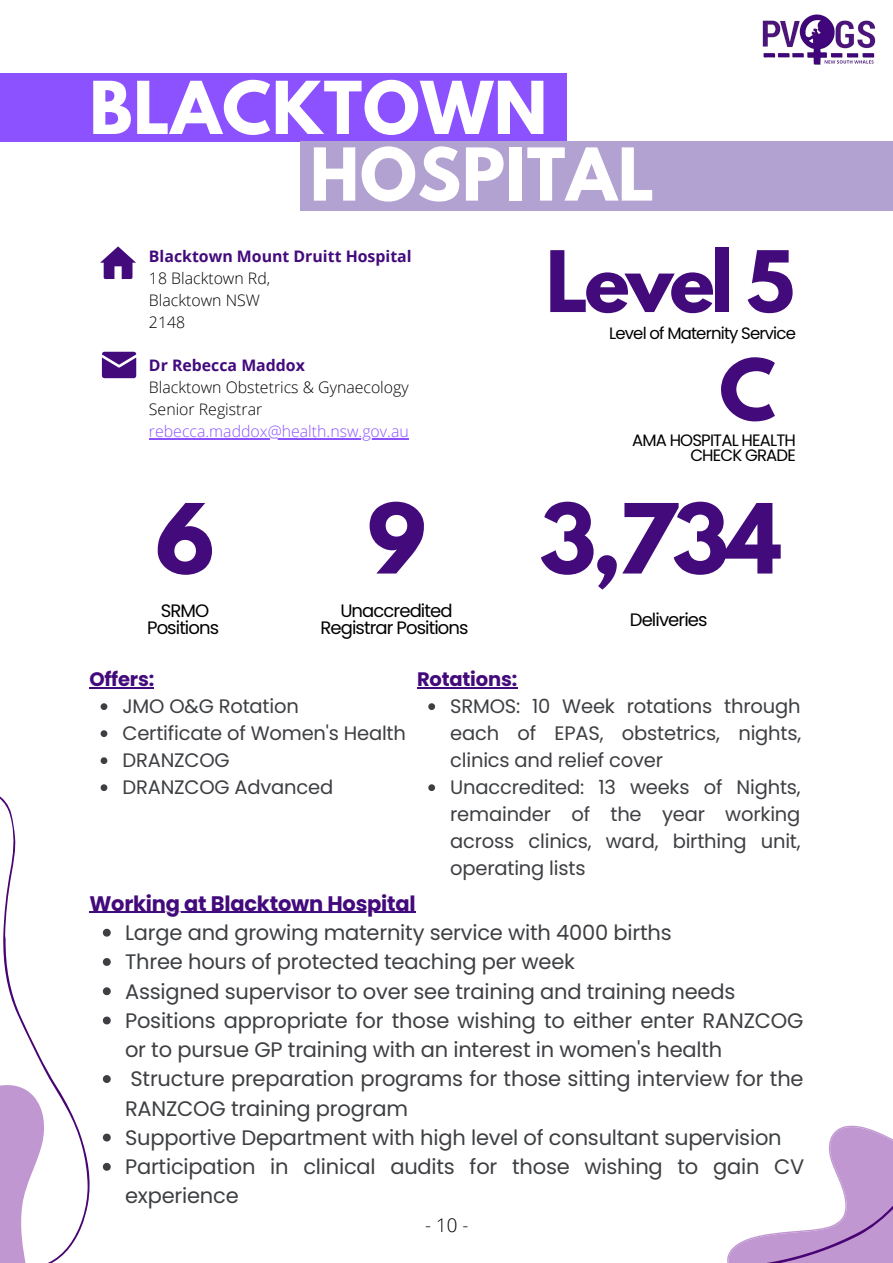
<style>
.page{position:relative;width:893px;height:1263px;background:#fff}
.page>*{position:absolute;margin:0;border:0;box-sizing:border-box;transform-origin:0 0}
.t1{font:700 85.5px "League Spartan";color:#430a7c}
.t2{font:700 75px "League Spartan";letter-spacing:-.05em;color:#430a7c}
.t3{font:700 64.5px/66.6px "League Spartan";letter-spacing:.015em;color:#fff}
.t4{font:21px/29.2px "Poppins";letter-spacing:-.01em;color:#3d3f42}
.t5{font:700 21px "Poppins";letter-spacing:-.01em;color:#430a7c}
.t6{font:19.5px/27px "Poppins";letter-spacing:-.01em;color:#3d3f42}
.t7{font:700 19.5px "Poppins";letter-spacing:-.01em;color:#430a7c}
.t8{font:300 18.75px "Open Sans";color:#000}
.t9{font:18px/16.9px "Poppins";letter-spacing:-.05em;color:#000;text-align:center}
.t10{font:16.5px/14.6px "Poppins";letter-spacing:-.05em;color:#000;text-align:right}
.t11{font:300 15.9px/22px "Open Sans";color:#000}
.t12{font:700 15.9px "Open Sans";color:#430a7c}
.t13{font:300 15.9px "Open Sans";color:#8c52ff}
</style>
<div class="page">
<div style="left:0;top:73px;width:566px;height:68px;background:#8c52ff"></div>
<div style="left:300px;top:141px;width:593px;height:70px;background:#b2a2d2"></div>
<svg style="left:102px;top:352px;width:34px;height:26px"></svg>
<svg style="left:100px;top:246px;width:36px;height:33px"></svg>
<hr style="left:149px;top:438px;width:260px;height:1px;background:#8c52ff">
<svg style="left:103px;top:929px;width:8px;height:8px"></svg>
<svg style="left:103px;top:958px;width:8px;height:8px"></svg>
<svg style="left:103px;top:987px;width:8px;height:8px"></svg>
<svg style="left:103px;top:1016px;width:8px;height:8px"></svg>
<svg style="left:103px;top:1075px;width:8px;height:8px"></svg>
<svg style="left:103px;top:1133px;width:8px;height:8px"></svg>
<svg style="left:103px;top:1163px;width:8px;height:8px"></svg>
<hr style="left:89px;top:912px;width:326px;height:1px;background:#430a7c">
<svg style="left:101px;top:703px;width:6px;height:7px"></svg>
<svg style="left:101px;top:730px;width:6px;height:7px"></svg>
<svg style="left:101px;top:757px;width:6px;height:7px"></svg>
<svg style="left:101px;top:784px;width:6px;height:7px"></svg>
<hr style="left:89px;top:687px;width:65px;height:2px;background:#430a7c">
<svg style="left:428px;top:703px;width:7px;height:7px"></svg>
<svg style="left:428px;top:784px;width:7px;height:7px"></svg>
<hr style="left:417px;top:687px;width:100px;height:2px;background:#430a7c">
<img style="left:762px;top:14px;width:114px;height:51px">
<svg style="left:0;top:796px;width:92px;height:467px"></svg>
<svg style="left:727px;top:1125px;width:166px;height:138px"></svg>
<h3 class="t3" style="left:310px;top:83px;width:346px;text-indent:-221px">BLACKTOWN<br>HOSPITAL</h3>
<p class="t12" style="left:149px;top:245px;width:264px">Blacktown Mount Druitt Hospital</p>
<p class="t11" style="left:149px;top:266px;width:123px">18 Blacktown Rd,<br>Blacktown NSW<br>2148</p>
<p class="t12" style="left:149px;top:354px;width:157px">Dr Rebecca Maddox</p>
<p class="t11" style="left:149px;top:376px;width:261px">Blacktown Obstetrics &amp; Gynaecology<br>Senior Registrar</p>
<p class="t13" style="left:149px;top:420px;width:261px">rebecca.maddox@health.nsw.gov.au</p>
<h1 class="t1" style="left:156px;top:497px;width:60px">6</h1>
<h1 class="t1" style="left:367px;top:497px;width:60px">9</h1>
<p class="t9" style="left:320px;top:603px;width:150px">Unaccredited<br>Registrar Positions</p>
<p class="t9" style="left:147px;top:603px;width:74px">SRMO<br>Positions</p>
<p class="t7" style="left:89px;top:666px;width:66px">Offers:</p>
<p class="t7" style="left:417px;top:666px;width:102px">Rotations:</p>
<h2 class="t2" style="left:546px;top:245px;width:250px">Level 5</h2>
<p class="t10" style="left:609px;top:326px;width:188px">Level of Maternity Service</p>
<h2 class="t2" style="left:719px;top:353px;width:58px">C</h2>
<p class="t10" style="left:632px;top:433px;width:165px">AMA HOSPITAL HEALTH<br>CHECK GRADE</p>
<h1 class="t1" style="left:539px;top:497px;width:244px">3,734</h1>
<p class="t9" style="left:630px;top:611px;width:79px">Deliveries</p>
<p class="t6" style="left:122px;top:693px;width:285px">JMO O&amp;G Rotation<br>Certificate of Women's Health<br>DRANZCOG<br>DRANZCOG Advanced</p>
<p class="t5" style="left:89px;top:889px;width:328px">Working at Blacktown Hospital</p>
<p class="t6" style="left:450px;top:693px;width:353px">SRMOS: 10 Week rotations through each of EPAS, obstetrics, nights, clinics and relief cover<br>Unaccredited: 13 weeks of Nights, remainder of the year working across clinics, ward, birthing unit, operating lists</p>
<p class="t4" style="left:125px;top:918px;width:681px">Large and growing maternity service with 4000 births<br>Three hours of protected teaching per week<br>Assigned supervisor to over see training and training needs Positions appropriate for those wishing to either enter RANZCOG or to pursue GP training with an interest in women's health Structure preparation programs for those sitting interview for the RANZCOG training program<br>Supportive Department with high level of consultant supervision Participation in clinical audits for those wishing to gain CV experience</p>
<p class="t8" style="left:425px;top:1211px;width:45px">-10-</p>
</div>
